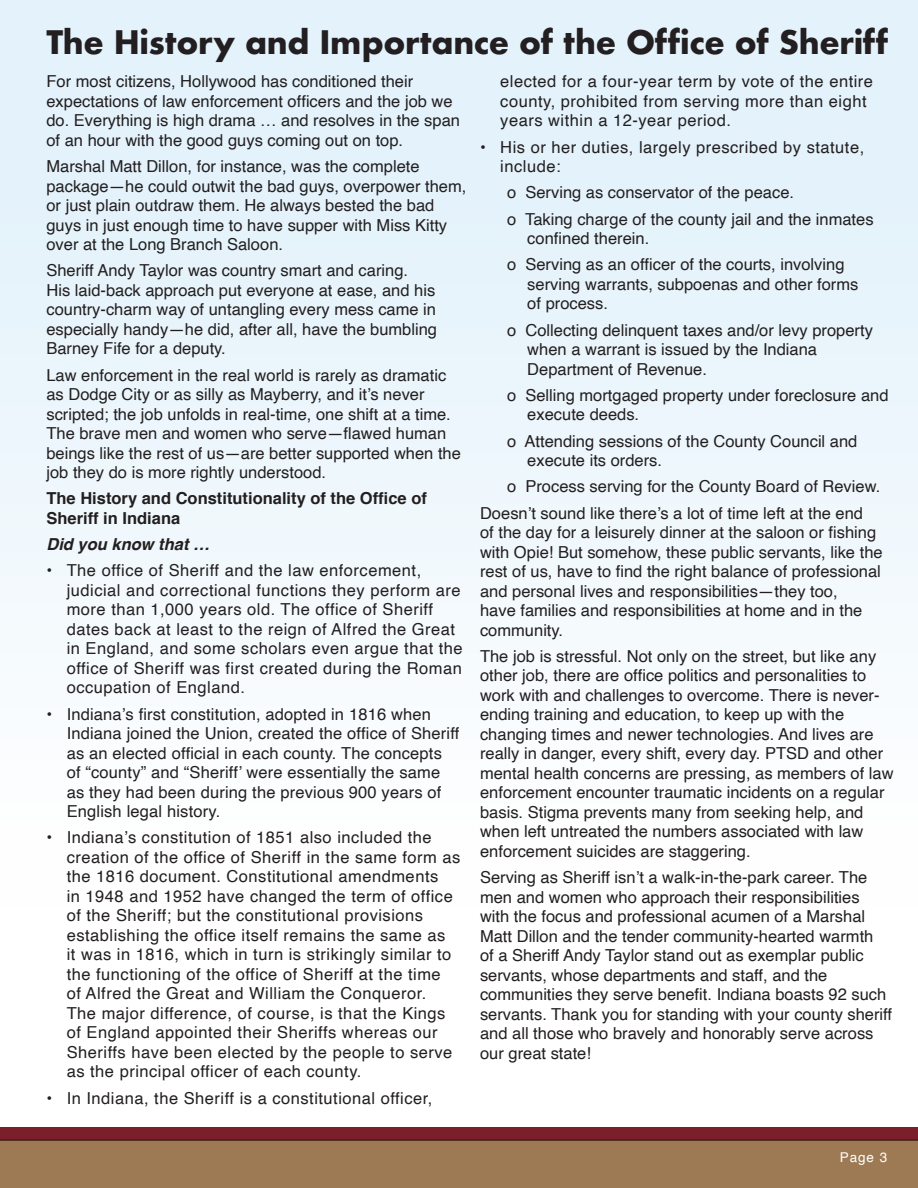
<style>
.page{position:relative;width:918px;height:1188px;background:#fff}
.page>*{position:absolute;margin:0;border:0;box-sizing:border-box;transform-origin:0 0}
.t1{font:700 31.5px "Futura";letter-spacing:-.01em;color:#231f20}
.t2{font:16.5px/19.5px "Helvetica";color:#231f20}
.t3{font:16.5px/19.5px "Helvetica";letter-spacing:.03em;color:#231f20}
.t4{font:700 16.5px/19.5px "Helvetica";color:#231f20}
.t5{font:italic 700 16.5px "Helvetica";color:#231f20}
.t6{font:13.5px "Helvetica";color:#fff}
</style>
<div class="page">
<div style="left:0;top:0;width:918px;height:906px;background:linear-gradient(to bottom,#def0fa,#fffefe)"></div>
<div style="left:0;top:1127px;width:918px;height:13px;background:#7b202a"></div>
<div style="left:0;top:1141px;width:918px;height:47px;background:#9d7a54"></div>
<hr style="left:0;top:1139px;width:918px;height:2px;background:#421c19">
<p class="t1" style="left:46px;top:19px;width:843px">The History and Importance of the Office of Sheriff</p>
<p class="t2" style="left:46px;top:72px;width:415px">For most citizens, Hollywood has conditioned their expectations of law enforcement officers and the job we do. Everything is high drama … and resolves in the span of an hour with the good guys coming out on top.</p>
<p class="t2" style="left:46px;top:157px;width:422px">Marshal Matt Dillon, for instance, was the complete package—he could outwit the bad guys, overpower them, or just plain outdraw them. He always bested the bad guys in just enough time to have supper with Miss Kitty over at the Long Branch Saloon.</p>
<p class="t2" style="left:46px;top:261px;width:392px">Sheriff Andy Taylor was country smart and caring.<br>His laid-back approach put everyone at ease, and his country-charm way of untangling every mess came in especially handy—he did, after all, have the bumbling Barney Fife for a deputy.</p>
<p class="t2" style="left:46px;top:366px;width:416px">Law enforcement in the real world is rarely as dramatic as Dodge City or as silly as Mayberry, and it’s never scripted; the job unfolds in real-time, one shift at a time.<br>The brave men and women who serve—flawed human beings like the rest of us—are better supported when the job they do is more rightly understood.</p>
<p class="t4" style="left:46px;top:489px;width:382px">The History and Constitutionality of the Office of<br>Sheriff in Indiana</p>
<p class="t5" style="left:46px;top:531px;width:165px">Did you know that …</p>
<p class="t3" style="left:67px;top:561px;width:398px;text-indent:-20px">• The office of Sheriff and the law enforcement, judicial and correctional functions they perform are more than 1,000 years old. The office of Sheriff dates back at least to the reign of Alfred the Great in England, and some scholars even argue that the office of Sheriff was first created during the Roman occupation of England.</p>
<p class="t2" style="left:67px;top:705px;width:394px;text-indent:-20px">• Indiana’s first constitution, adopted in 1816 when Indiana joined the Union, created the office of Sheriff as an elected official in each county. The concepts of “county” and “Sheriff’ were essentially the same as they had been during the previous 900 years of English legal history.</p>
<p class="t3" style="left:67px;top:828px;width:395px;text-indent:-20px">• Indiana’s constitution of 1851 also included the creation of the office of Sheriff in the same form as the 1816 document. Constitutional amendments<br>in 1948 and 1952 have changed the term of office of the Sheriff; but the constitutional provisions establishing the office itself remains the same as<br>it was in 1816, which in turn is strikingly similar to the functioning of the office of Sheriff at the time<br>of Alfred the Great and William the Conqueror.<br>The major difference, of course, is that the Kings of England appointed their Sheriffs whereas our Sheriffs have been elected by the people to serve as the principal officer of each county.</p>
<p class="t3" style="left:46px;top:1089px;width:388px">• In Indiana, the Sheriff is a constitutional officer,</p>
<p class="t3" style="left:500px;top:72px;width:374px">elected for a four-year term by vote of the entire county, prohibited from serving more than eight years within a 12-year period.</p>
<p class="t3" style="left:500px;top:138px;width:365px;text-indent:-20px">• His or her duties, largely prescribed by statute, include:</p>
<p class="t2" style="left:507px;top:183px;width:289px">o Serving as conservator of the peace.</p>
<p class="t2" style="left:527px;top:210px;width:348px;text-indent:-20px">o Taking charge of the county jail and the inmates confined therein.</p>
<p class="t2" style="left:527px;top:255px;width:333px;text-indent:-20px">o Serving as an officer of the courts, involving serving warrants, subpoenas and other forms of process.</p>
<p class="t2" style="left:527px;top:321px;width:347px;text-indent:-20px">o Collecting delinquent taxes and/or levy property when a warrant is issued by the Indiana<br>Department of Revenue.</p>
<p class="t2" style="left:527px;top:386px;width:363px;text-indent:-20px">o Selling mortgaged property under foreclosure and execute deeds.</p>
<p class="t2" style="left:527px;top:432px;width:332px;text-indent:-20px">o Attending sessions of the County Council and execute its orders.</p>
<p class="t2" style="left:507px;top:477px;width:375px">o Process serving for the County Board of Review.</p>
<p class="t2" style="left:480px;top:504px;width:404px">Doesn’t sound like there’s a lot of time left at the end<br>of the day for a leisurely dinner at the saloon or fishing with Opie! But somehow, these public servants, like the rest of us, have to find the right balance of professional and personal lives and responsibilities—they too,<br>have families and responsibilities at home and in the community.</p>
<p class="t2" style="left:480px;top:647px;width:415px">The job is stressful. Not only on the street, but like any other job, there are office politics and personalities to work with and challenges to overcome. There is never&shy;ending training and education, to keep up with the changing times and newer technologies. And lives are really in danger, every shift, every day. PTSD and other mental health concerns are pressing, as members of law enforcement encounter traumatic incidents on a regular basis. Stigma prevents many from seeking help, and when left untreated the numbers associated with law enforcement suicides are staggering.</p>
<p class="t2" style="left:480px;top:868px;width:414px">Serving as Sheriff isn’t a walk-in-the-park career. The men and women who approach their responsibilities with the focus and professional acumen of a Marshal Matt Dillon and the tender community-hearted warmth<br>of a Sheriff Andy Taylor stand out as exemplar public servants, whose departments and staff, and the communities they serve benefit. Indiana boasts 92 such servants. Thank you for standing with your county sheriff and all those who bravely and honorably serve across our great state!</p>
<p class="t6" style="left:840px;top:1147px;width:49px">Page 3</p>
</div>
